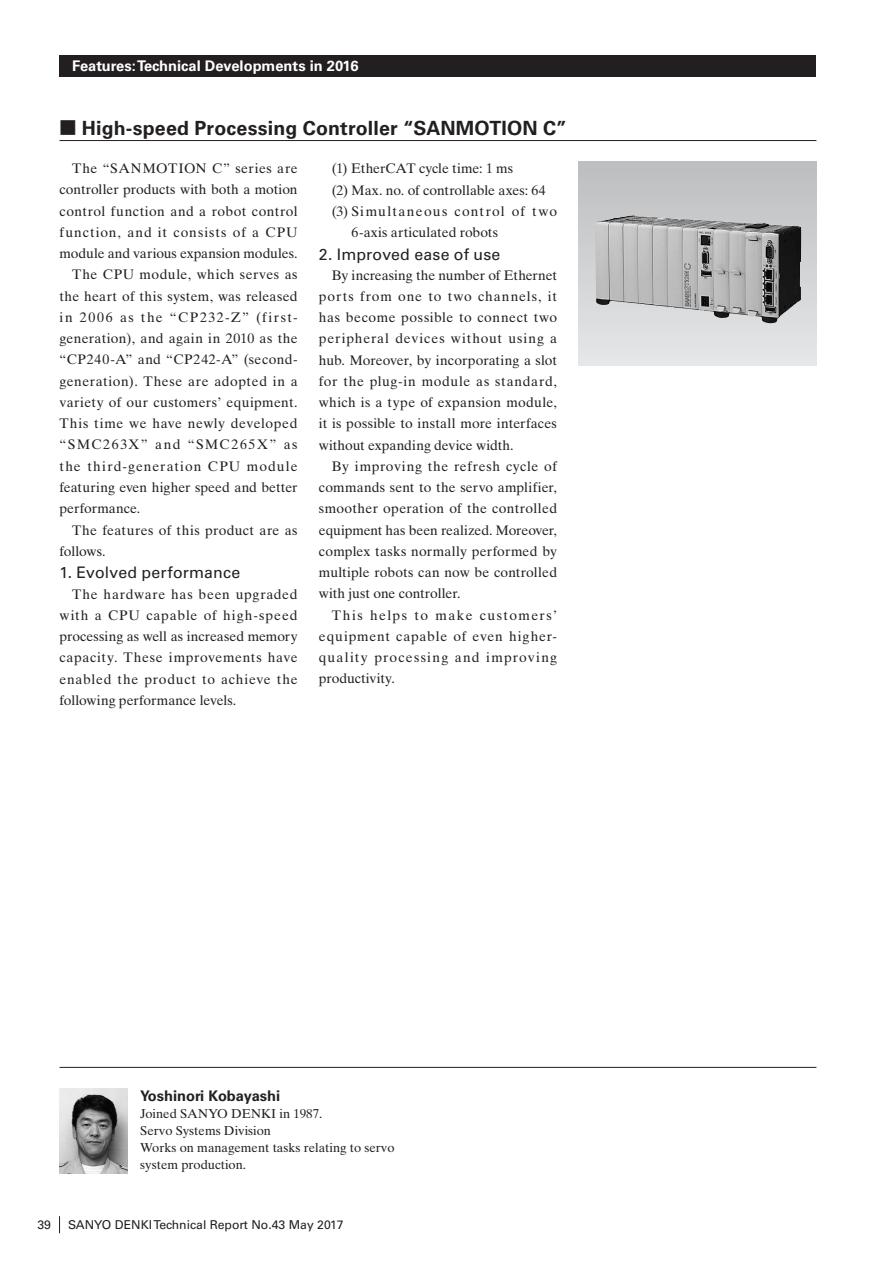
<style>
.page{position:relative;width:893px;height:1263px;background:#fff}
.page>*{position:absolute;margin:0;border:0;box-sizing:border-box;transform-origin:0 0}
.t1{font:700 19.5px "Univers";letter-spacing:.01em;color:#231f20}
.t2{font:15.9px "Univers";letter-spacing:.01em;color:#231f20}
.t3{font:700 14.7px "Univers";color:#fff}
.t4{font:700 14.7px "Univers";color:#231f20}
.t5{font:13.8px/21.3px "Times Ten";letter-spacing:.025em;color:#231f20;text-align:justify}
.t6{font:13.8px "Times Ten";letter-spacing:.005em;color:#231f20}
.t7{font:13.8px "Times Ten";color:#231f20}
.t8{font:13.8px "Times Ten";letter-spacing:.07em;color:#231f20}
.t9{font:13.8px "Times Ten";letter-spacing:-.01em;color:#231f20}
.t10{font:13.8px "Times Ten";letter-spacing:-.005em;color:#231f20}
.t11{font:13.8px "Times Ten";letter-spacing:.05em;color:#231f20}
.t12{font:13.8px "Times Ten";letter-spacing:.09em;color:#231f20}
.t13{font:13.8px "Times Ten";letter-spacing:.12em;color:#231f20}
.t14{font:13.8px "Times Ten";letter-spacing:.115em;color:#231f20}
.t15{font:12.9px/17px "Times Ten";color:#231f20}
.t16{font:12.15px "Univers";color:#231f20}
.s1{font-family:"Shin Go Pro";font-size:16.95px}
</style>
<div class="page">
<svg style="left:59px;top:1216px;width:1px;height:17px"></svg>
<hr style="left:60px;top:1067px;width:756px;height:1px;background:#231f20">
<div style="left:578px;top:162px;width:238px;height:204px;background:linear-gradient(to bottom,#bdbec0,#e6e7e9)"></div>
<img style="left:595px;top:216px;width:206px;height:107px">
<div style="left:60px;top:55px;width:756px;height:22px;background:#231f20"></div>
<img style="left:60px;top:1089px;width:68px;height:85px">
<hr style="left:60px;top:140px;width:756px;height:1px;background:#231f20">
<p class="t3" style="left:72px;top:58px;width:288px">Features:Technical Developments in 2016</p>
<h1 class="t1" style="left:60px;top:117px;width:509px"><span class="s1">■</span> High-speed Processing Controller “SANMOTION C”</h1>
<p class="t7" style="left:332px;top:160px;width:183px">(1) EtherCAT cycle time: 1 ms</p>
<p class="t10" style="left:332px;top:182px;width:216px">(2) Max. no. of controllable axes: 64</p>
<p class="t12" style="left:332px;top:203px;width:227px">(3) Simultaneous control of two</p>
<p class="t6" style="left:351px;top:224px;width:148px">6-axis articulated robots</p>
<p class="t2" style="left:319px;top:244px;width:183px">2. Improved ease of use</p>
<p class="t5" style="left:319px;top:264px;width:240px;text-indent:13px">By increasing the number of Ethernet ports from one to two channels, it has become possible to connect two peripheral devices without using a hub. Moreover, by incorporating a slot for the plug-in module as standard, which is a type of expansion module, it is possible to install more interfaces without expanding device width.</p>
<p class="t5" style="left:319px;top:455px;width:240px;text-indent:13px">By improving the refresh cycle of commands sent to the servo amplifier, smoother operation of the controlled equipment has been realized. Moreover, complex tasks normally performed by multiple robots can now be controlled with just one controller.</p>
<p class="t5" style="left:319px;top:604px;width:240px;text-indent:13px">This helps to make customers’ equipment capable of even higher&shy;quality processing and improving productivity.</p>
<p class="t5" style="left:72px;top:158px;width:227px">The “SANMOTION C” series are</p>
<p class="t7" style="left:60px;top:181px;width:240px">controller products with both a motion</p>
<p class="t5" style="left:60px;top:200px;width:240px">control function and a robot control</p>
<p class="t8" style="left:60px;top:224px;width:240px">function, and it consists of a CPU</p>
<p class="t9" style="left:60px;top:245px;width:240px">module and various expansion modules.</p>
<p class="t5" style="left:72px;top:264px;width:227px">The CPU module, which serves as</p>
<p class="t5" style="left:60px;top:285px;width:240px">the heart of this system, was released</p>
<p class="t13" style="left:60px;top:309px;width:240px">in 2006 as the “CP232-Z” (first-</p>
<p class="t5" style="left:60px;top:328px;width:240px">generation), and again in 2010 as the</p>
<p class="t11" style="left:60px;top:352px;width:240px">“CP240-A” and “CP242-A” (second-</p>
<p class="t5" style="left:60px;top:370px;width:240px">generation). These are adopted in a</p>
<p class="t5" style="left:60px;top:391px;width:240px">variety of our customers’ equipment.</p>
<p class="t5" style="left:60px;top:413px;width:240px">This time we have newly developed</p>
<p class="t14" style="left:60px;top:437px;width:240px">“SMC263X” and “SMC265X” as</p>
<p class="t8" style="left:60px;top:458px;width:240px">the third-generation CPU module</p>
<p class="t6" style="left:60px;top:479px;width:240px">featuring even higher speed and better</p>
<p class="t6" style="left:60px;top:500px;width:82px">performance.</p>
<p class="t5" style="left:72px;top:519px;width:227px">The features of this product are as</p>
<p class="t9" style="left:60px;top:543px;width:48px">follows.</p>
<p class="t2" style="left:60px;top:563px;width:182px">1. Evolved performance</p>
<p class="t5" style="left:60px;top:583px;width:240px;text-indent:13px">The hardware has been upgraded with a CPU capable of high-speed processing as well as increased memory capacity. These improvements have enabled the product to achieve the following performance levels.</p>
<p class="t4" style="left:140px;top:1087px;width:141px">Yoshinori Kobayashi</p>
<p class="t15" style="left:140px;top:1105px;width:256px">Joined SANYO DENKI in 1987.<br>Servo Systems Division<br>Works on management tasks relating to servo system production.</p>
<p class="t16" style="left:37px;top:1218px;width:15px">39</p>
<p class="t16" style="left:68px;top:1218px;width:277px">SANYO DENKITechnical Report No.43 May 2017</p>
</div>
